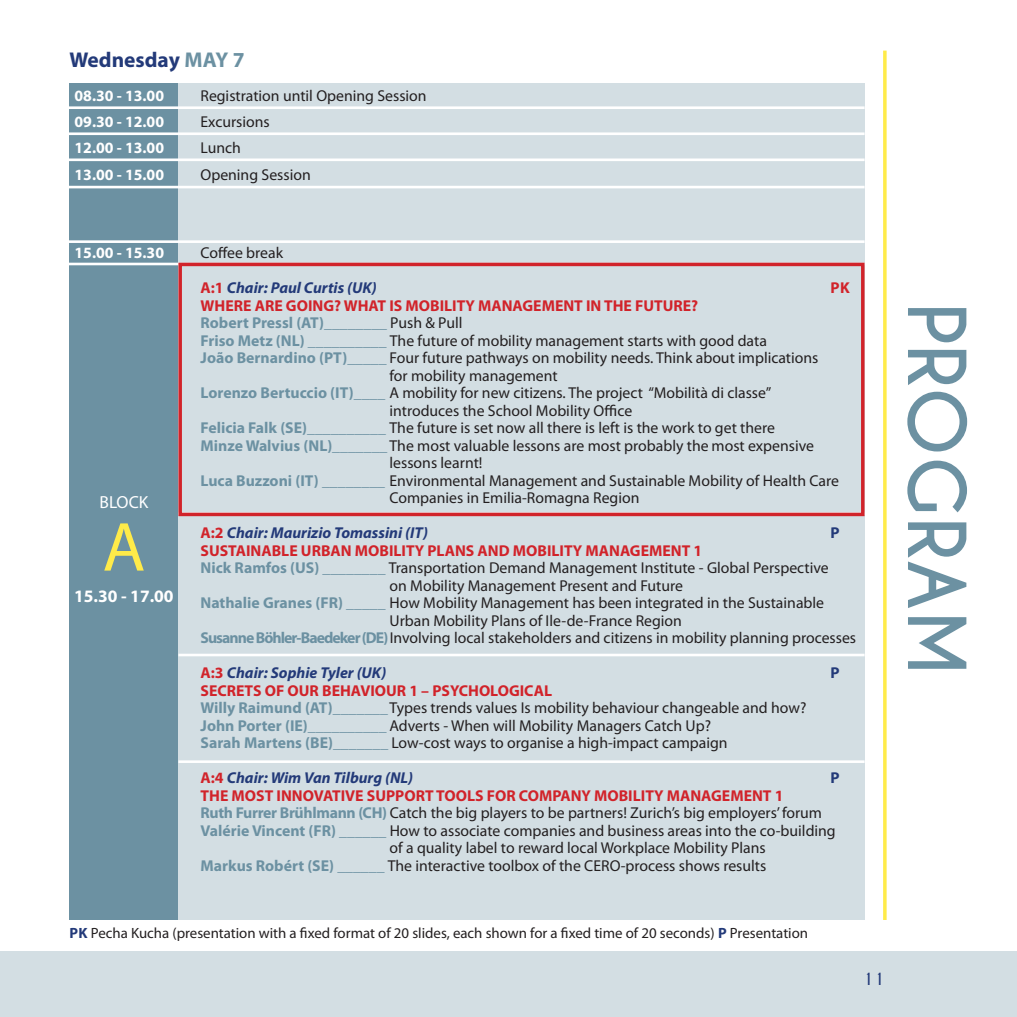
<style>
.page{position:relative;width:1017px;height:1017px;background:#fff}
.page>*{position:absolute;margin:0;border:0;box-sizing:border-box;transform-origin:0 0}
.t1{font:700 74.73px "Caviar Dreams";color:#6c91a2}
.t2{font:70px "Myriad Pro";color:#ffeb49}
.t3{font:700 21.53px "Myriad Pro";color:#233a79}
.t4{font:700 17.5px "Myriad Pro";color:#fff}
.t5{font:17.5px "Myriad Pro";color:#fff}
.t6{font:15.75px "Myriad Pro";color:#231f20}
.t7{font:700 15.75px "Myriad Pro";color:#d1232a}
.t8{font:italic 700 15.75px "Myriad Pro";color:#233a79}
.t9{font:700 15.75px "Myriad Pro";color:#fff}
.t10{font:700 15.75px "Myriad Pro";color:#6c91a2}
.t11{font:700 15.75px "Myriad Pro";color:#233a79}
.t12{font:700 15.75px "Caviar Dreams";color:#233a79}
.t13{font:14.88px "Myriad Pro";color:#231f20}
.s1{color:#6c91a2}
.s2{font-style:normal;color:#d1232a}
.s3{font-weight:400;color:#231f20}
.s4{font-weight:700;color:#6c91a2}
.s5{font-weight:700;color:#233a79}
</style>
<div class="page">
<div style="left:0;top:951px;width:1017px;height:66px;background:#d3dee3"></div>
<div style="left:178px;top:83px;width:687px;height:837px;background:#d3dee3"></div>
<div style="left:69px;top:83px;width:109px;height:837px;background:#6c91a2"></div>
<hr style="left:67px;top:186px;width:798px;height:2px;background:#fff">
<hr style="left:67px;top:158px;width:798px;height:3px;background:#fff">
<hr style="left:67px;top:132px;width:798px;height:3px;background:#fff">
<hr style="left:67px;top:106px;width:798px;height:3px;background:#fff">
<hr style="left:67px;top:263px;width:798px;height:2px;background:#fff">
<hr style="left:67px;top:240px;width:798px;height:3px;background:#fff">
<hr style="left:178px;top:654px;width:687px;height:2px;background:#fff">
<hr style="left:178px;top:760px;width:687px;height:3px;background:#fff">
<div style="left:178px;top:263px;width:686px;height:253px;border:4px solid #d1232a"></div>
<svg style="left:883px;top:51px;width:4px;height:869px;background:#ffed5f"></svg>
<p class="t3" style="left:69px;top:45px;width:177px">Wednesday <span class="s1">MAY 7</span></p>
<p class="t9" style="left:75px;top:85px;width:91px">08.30 - 13.00</p>
<p class="t6" style="left:201px;top:86px;width:228px">Registration until Opening Session</p>
<p class="t9" style="left:75px;top:111px;width:91px">09.30 - 12.00</p>
<p class="t6" style="left:201px;top:112px;width:71px">Excursions</p>
<p class="t9" style="left:75px;top:138px;width:91px">12.00 - 13.00</p>
<p class="t6" style="left:201px;top:138px;width:42px">Lunch</p>
<p class="t9" style="left:75px;top:164px;width:91px">13.00 - 15.00</p>
<p class="t6" style="left:201px;top:165px;width:112px">Opening Session</p>
<p class="t9" style="left:75px;top:243px;width:91px">15.00 - 15.30</p>
<p class="t6" style="left:201px;top:243px;width:84px">Coffee break</p>
<p class="t8" style="left:201px;top:278px;width:178px"><span class="s2">A:1</span> Chair: Paul Curtis (UK)</p>
<p class="t7" style="left:831px;top:278px;width:21px">PK</p>
<p class="t7" style="left:201px;top:295px;width:499px">WHERE ARE GOING? WHAT IS MOBILITY MANAGEMENT IN THE FUTURE?</p>
<p class="t10" style="left:201px;top:313px;width:264px">Robert Pressl (AT)________ <span class="s3">Push &amp; Pull</span></p>
<p class="t6" style="left:201px;top:331px;width:568px"><span class="s4">Friso Metz (NL) __________</span> The future of mobility management starts with good data</p>
<p class="t6" style="left:201px;top:348px;width:619px"><span class="s4">João Bernardino (PT)_____</span> Four future pathways on mobility needs. Think about implications</p>
<p class="t6" style="left:390px;top:366px;width:170px">for mobility management</p>
<p class="t6" style="left:201px;top:383px;width:572px"><span class="s4">Lorenzo Bertuccio (IT)____</span> A mobility for new citizens. The project “Mobilità di classe”</p>
<p class="t6" style="left:390px;top:401px;width:244px">introduces the School Mobility Office</p>
<p class="t6" style="left:201px;top:418px;width:576px"><span class="s4">Felicia Falk (SE)__________</span> The future is set now all there is left is the work to get there</p>
<p class="t6" style="left:201px;top:436px;width:615px"><span class="s4">Minze Walvius (NL)_______</span> The most valuable lessons are most probably the most expensive</p>
<p class="t6" style="left:390px;top:453px;width:94px">lessons learnt!</p>
<p class="t6" style="left:201px;top:471px;width:640px"><span class="s4">Luca Buzzoni (IT) ________</span> Environmental Management and Sustainable Mobility of Health Care</p>
<p class="t6" style="left:390px;top:488px;width:251px">Companies in Emilia-Romagna Region</p>
<p class="t8" style="left:201px;top:523px;width:229px"><span class="s2">A:2</span> Chair: Maurizio Tomassini (IT)</p>
<p class="t11" style="left:831px;top:523px;width:11px">P</p>
<p class="t7" style="left:201px;top:540px;width:503px">SUSTAINABLE URBAN MOBILITY PLANS AND MOBILITY MANAGEMENT 1</p>
<p class="t6" style="left:201px;top:558px;width:630px"><span class="s4">Nick Ramfos (US) ________</span> Transportation Demand Management Institute - Global Perspective</p>
<p class="t6" style="left:390px;top:576px;width:295px">on Mobility Management Present and Future</p>
<p class="t6" style="left:201px;top:593px;width:625px"><span class="s4">Nathalie Granes (FR) _____</span> How Mobility Management has been integrated in the Sustainable</p>
<p class="t6" style="left:390px;top:611px;width:294px">Urban Mobility Plans of Ile-de-France Region</p>
<p class="t6" style="left:201px;top:628px;width:657px"><span class="s4">Susanne Böhler-Baedeker (DE)</span> Involving local stakeholders and citizens in mobility planning processes</p>
<p class="t8" style="left:201px;top:663px;width:187px"><span class="s2">A:3</span> Chair: Sophie Tyler (UK)</p>
<p class="t11" style="left:831px;top:663px;width:11px">P</p>
<p class="t7" style="left:201px;top:680px;width:353px">SECRETS OF OUR BEHAVIOUR 1 – PSYCHOLOGICAL</p>
<p class="t6" style="left:201px;top:698px;width:607px"><span class="s4">Willy Raimund (AT)_______</span>Types trends values Is mobility behaviour changeable and how?</p>
<p class="t6" style="left:201px;top:716px;width:512px"><span class="s4">John Porter (IE)__________</span> Adverts - When will Mobility Managers Catch Up?</p>
<p class="t6" style="left:201px;top:733px;width:529px"><span class="s4">Sarah Martens (BE)_______</span> Low-cost ways to organise a high-impact campaign</p>
<p class="t8" style="left:201px;top:768px;width:214px"><span class="s2">A:4</span> Chair: Wim Van Tilburg (NL)</p>
<p class="t11" style="left:831px;top:768px;width:11px">P</p>
<p class="t7" style="left:201px;top:785px;width:584px">THE MOST INNOVATIVE SUPPORT TOOLS FOR COMPANY MOBILITY MANAGEMENT 1</p>
<p class="t6" style="left:201px;top:803px;width:623px"><span class="s4">Ruth Furrer Brühlmann (CH)</span> Catch the big players to be partners! Zurich’s big employers’ forum</p>
<p class="t6" style="left:201px;top:821px;width:637px"><span class="s4">Valérie Vincent (FR) ______</span> How to associate companies and business areas into the co-building</p>
<p class="t6" style="left:390px;top:838px;width:378px">of a quality label to reward local Workplace Mobility Plans</p>
<p class="t6" style="left:201px;top:856px;width:567px"><span class="s4">Markus Robért (SE) ______</span> The interactive toolbox of the CERO-process shows results</p>
<p class="t5" style="left:100px;top:491px;width:50px">BLOCK</p>
<p class="t2" style="left:103px;top:504px;width:44px">A</p>
<p class="t4" style="left:74px;top:585px;width:101px">15.30 - 17.00</p>
<p class="t13" style="left:70px;top:924px;width:740px"><span class="s5">PK</span> Pecha Kucha (presentation with a fixed format of 20 slides, each shown for a fixed time of 20 seconds) <span class="s5">P</span> Presentation</p>
<p class="t12" style="left:863px;top:969px;width:23px">11</p>
<p class="t1" style="left:981px;top:303px;width:375px;rotate:90deg">PROGRAM</p>
</div>
